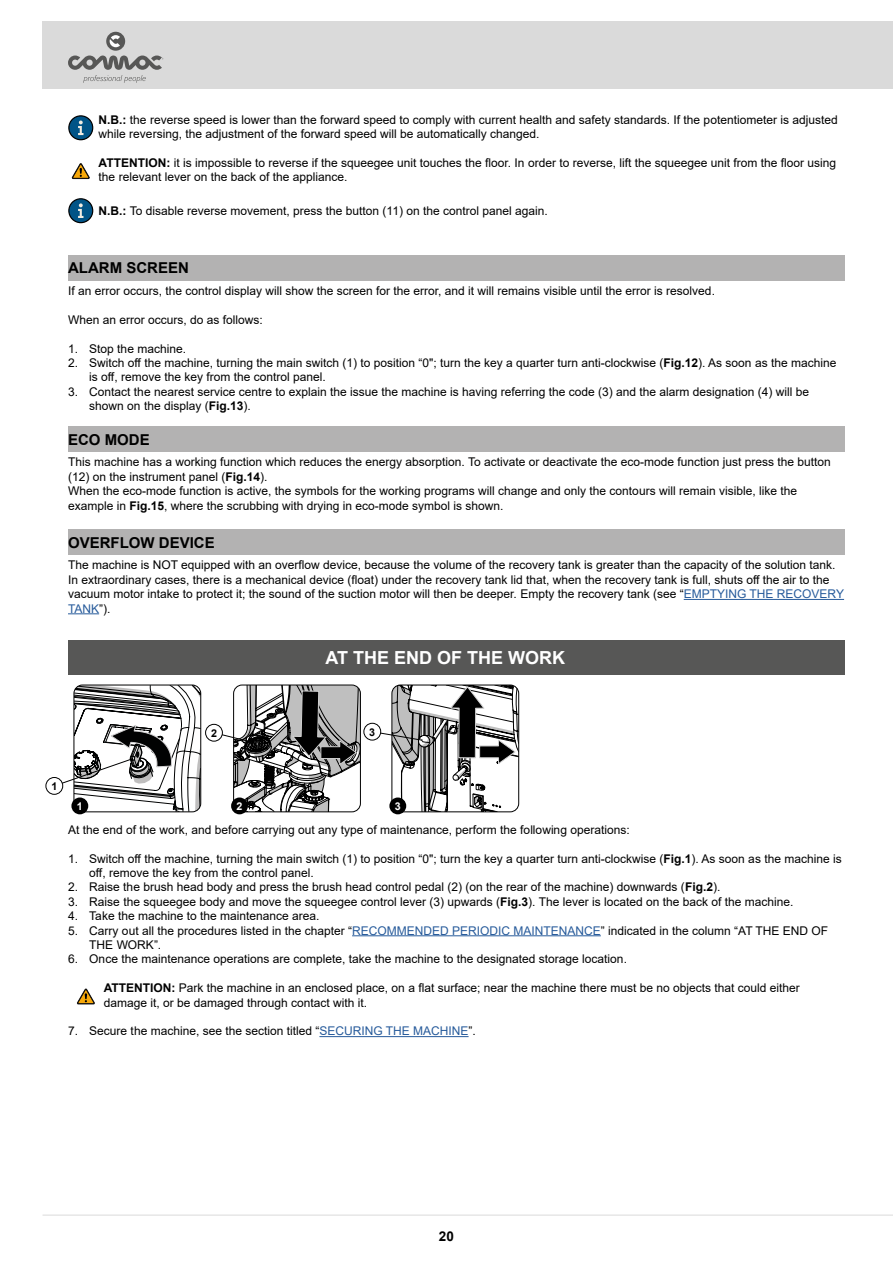
<style>
.page{position:relative;width:893px;height:1263px;background:#fff}
.page>*{position:absolute;margin:0;border:0;box-sizing:border-box;transform-origin:0 0}
.t1{font:700 18px "Arial";color:#fff}
.t2{font:700 15px "Arial";color:#000}
.t3{font:700 13.5px "Arial";color:#000}
.t4{font:12px/14.4px "Arial";color:#000}
.t5{font:700 10.8px "Arial";color:#fff}
.t6{font:700 10.8px "Arial";color:#000}
.s1{font-weight:700}
.s2{color:#275b9b}
</style>
<div class="page">
<div style="left:68px;top:255px;width:776px;height:26px;background:#b3b2b2"></div>
<div style="left:69px;top:116px;width:24px;height:24px;background:#005487;border-radius:50%"></div>
<div style="left:68px;top:115px;width:25px;height:25px;border:1px solid #000;border-radius:50%"></div>
<svg style="left:78px;top:121px;width:5px;height:14px"></svg>
<svg style="left:72px;top:163px;width:18px;height:16px"></svg>
<div style="left:69px;top:199px;width:24px;height:24px;background:#005487;border-radius:50%"></div>
<div style="left:68px;top:198px;width:25px;height:25px;border:1px solid #000;border-radius:50%"></div>
<svg style="left:78px;top:203px;width:5px;height:15px"></svg>
<div style="left:68px;top:426px;width:776px;height:26px;background:#b3b2b2"></div>
<hr style="left:684px;top:599px;width:160px;height:1px;background:#275b9b">
<hr style="left:68px;top:613px;width:31px;height:1px;background:#275b9b">
<div style="left:68px;top:529px;width:776px;height:26px;background:#b3b2b2"></div>
<hr style="left:352px;top:935px;width:249px;height:1px;background:#275b9b">
<hr style="left:319px;top:1036px;width:150px;height:1px;background:#275b9b">
<svg style="left:77px;top:988px;width:18px;height:16px"></svg>
<div style="left:43px;top:21px;width:850px;height:68px;background:#dadada"></div>
<svg style="left:106px;top:32px;width:19px;height:19px"></svg>
<svg style="left:110px;top:35px;width:10px;height:12px"></svg>
<svg style="left:68px;top:56px;width:95px;height:27px"></svg>
<hr style="left:43px;top:1215px;width:850px;height:1px;background:#dadada">
<div style="left:68px;top:640px;width:776px;height:34px;background:#575756"></div>
<div style="left:231px;top:797px;width:17px;height:17px;background:#000;border-radius:50%"></div>
<div style="left:71px;top:797px;width:17px;height:17px;background:#000;border-radius:50%"></div>
<svg style="left:214px;top:685px;width:146px;height:127px"></svg>
<svg style="left:54px;top:685px;width:147px;height:127px"></svg>
<div style="left:206px;top:724px;width:16px;height:17px;background:#fff;border-radius:50%"></div>
<div style="left:205px;top:724px;width:18px;height:17px;border:1px solid #000;border-radius:50%"></div>
<div style="left:46px;top:777px;width:17px;height:17px;background:#fff;border-radius:50%"></div>
<div style="left:46px;top:777px;width:17px;height:17px;border:1px solid #000;border-radius:50%"></div>
<div style="left:389px;top:797px;width:17px;height:17px;background:#000;border-radius:50%"></div>
<svg style="left:372px;top:685px;width:147px;height:127px"></svg>
<div style="left:364px;top:723px;width:17px;height:17px;background:#fff;border-radius:50%"></div>
<div style="left:364px;top:723px;width:17px;height:17px;border:1px solid #000;border-radius:50%"></div>
<p class="t4" style="left:99px;top:112px;width:741px"><span class="s1">N.B.:</span> the reverse speed is lower than the forward speed to comply with current health and safety standards. If the potentiometer is adjusted while reversing, the adjustment of the forward speed will be automatically changed.</p>
<p class="t4" style="left:99px;top:155px;width:739px"><span class="s1">ATTENTION:</span> it is impossible to reverse if the squeegee unit touches the floor. In order to reverse, lift the squeegee unit from the floor using the relevant lever on the back of the appliance.</p>
<p class="t4" style="left:99px;top:203px;width:451px"><span class="s1">N.B.:</span> To disable reverse movement, press the button (11) on the control panel again.</p>
<p class="t2" style="left:68px;top:257px;width:122px">ALARM SCREEN</p>
<p class="t4" style="left:68px;top:284px;width:648px">If an error occurs, the control display will show the screen for the error, and it will remains visible until the error is resolved.</p>
<p class="t4" style="left:68px;top:312px;width:196px">When an error occurs, do as follows:</p>
<p class="t4" style="left:68px;top:341px;width:119px">1. Stop the machine.</p>
<p class="t4" style="left:89px;top:356px;width:749px;text-indent:-21px">2. Switch off the machine, turning the main switch (1) to position “0"; turn the key a quarter turn anti-clockwise (<span class="s1">Fig.12</span>). As soon as the machine is off, remove the key from the control panel.</p>
<p class="t4" style="left:89px;top:384px;width:721px;text-indent:-21px">3. Contact the nearest service centre to explain the issue the machine is having referring the code (3) and the alarm designation (4) will be shown on the display (<span class="s1">Fig.13</span>).</p>
<p class="t2" style="left:68px;top:429px;width:83px">ECO MODE</p>
<p class="t4" style="left:68px;top:455px;width:764px">This machine has a working function which reduces the energy absorption. To activate or deactivate the eco-mode function just press the button (12) on the instrument panel (<span class="s1">Fig.14</span>).<br>When the eco-mode function is active, the symbols for the working programs will change and only the contours will remain visible, like the example in <span class="s1">Fig.15</span>, where the scrubbing with drying in eco-mode symbol is shown.</p>
<p class="t2" style="left:68px;top:532px;width:148px">OVERFLOW DEVICE</p>
<p class="t4" style="left:68px;top:558px;width:777px">The machine is NOT equipped with an overflow device, because the volume of the recovery tank is greater than the capacity of the solution tank.<br>In extraordinary cases, there is a mechanical device (float) under the recovery tank lid that, when the recovery tank is full, shuts off the air to the vacuum motor intake to protect it; the sound of the suction motor will then be deeper. Empty the recovery tank (see “<span class="s2">EMPTYING THE RECOVERY TANK</span>”).</p>
<h1 class="t1" style="left:326px;top:644px;width:241px">AT THE END OF THE WORK</h1>
<p class="t6" style="left:211px;top:725px;width:7px">2</p>
<p class="t6" style="left:369px;top:724px;width:7px">3</p>
<p class="t6" style="left:51px;top:778px;width:7px">1</p>
<p class="t5" style="left:77px;top:798px;width:7px">1</p>
<p class="t5" style="left:237px;top:798px;width:7px">2</p>
<p class="t5" style="left:395px;top:798px;width:7px">3</p>
<p class="t4" style="left:68px;top:822px;width:563px">At the end of the work, and before carrying out any type of maintenance, perform the following operations:</p>
<p class="t4" style="left:89px;top:851px;width:754px;text-indent:-21px">1. Switch off the machine, turning the main switch (1) to position “0"; turn the key a quarter turn anti-clockwise (<span class="s1">Fig.1</span>). As soon as the machine is off, remove the key from the control panel.</p>
<p class="t4" style="left:68px;top:880px;width:654px">2. Raise the brush head body and press the brush head control pedal (2) (on the rear of the machine) downwards (<span class="s1">Fig.2</span>).</p>
<p class="t4" style="left:68px;top:894px;width:727px">3. Raise the squeegee body and move the squeegee control lever (3) upwards (<span class="s1">Fig.3</span>). The lever is located on the back of the machine.</p>
<p class="t4" style="left:68px;top:909px;width:253px">4. Take the machine to the maintenance area.</p>
<p class="t4" style="left:89px;top:923px;width:740px;text-indent:-21px">5. Carry out all the procedures listed in the chapter “<span class="s2">RECOMMENDED PERIODIC MAINTENANCE</span>” indicated in the column “AT THE END OF<br>THE WORK”.</p>
<p class="t4" style="left:68px;top:952px;width:560px">6. Once the maintenance operations are complete, take the machine to the designated storage location.</p>
<p class="t4" style="left:104px;top:981px;width:698px"><span class="s1">ATTENTION:</span> Park the machine in an enclosed place, on a flat surface; near the machine there must be no objects that could either damage it, or be damaged through contact with it.</p>
<p class="t4" style="left:68px;top:1024px;width:409px">7. Secure the machine, see the section titled “<span class="s2">SECURING THE MACHINE</span>”.</p>
<p class="t3" style="left:439px;top:1227px;width:17px">20</p>
</div>
